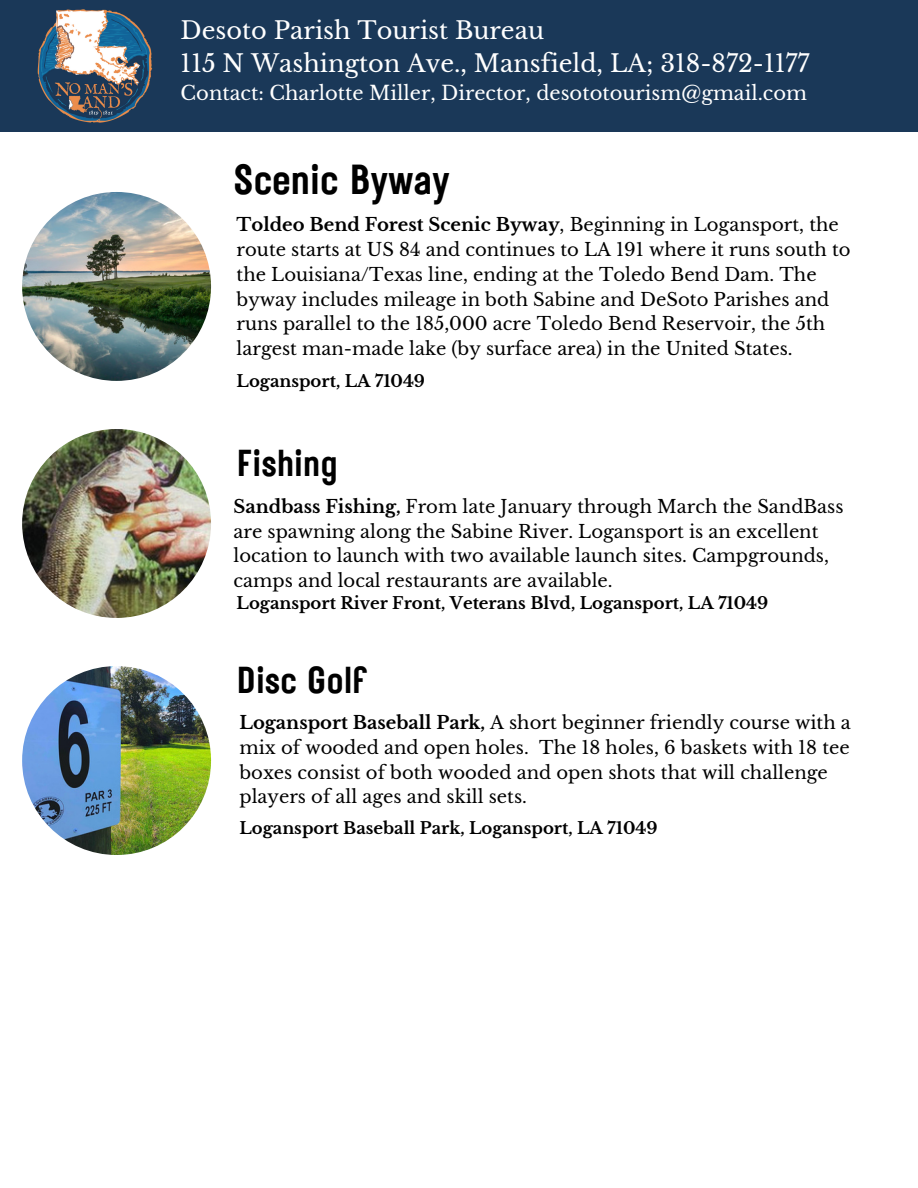
<style>
.page{position:relative;width:918px;height:1188px;background:#fff}
.page>*{position:absolute;margin:0;border:0;box-sizing:border-box;transform-origin:0 0}
.t1{font:42px "Rustic Printed";color:#000}
.t2{font:37.5px "Rustic Printed";color:#000}
.t3{font:24px "Libre Baskerville";color:#fff}
.t4{font:19.5px "Libre Baskerville";color:#fff}
.t5{font:18px/24.8px "Libre Baskerville";color:#000}
.t6{font:700 16.5px "Libre Baskerville";color:#000}
.s1{font-weight:700}
</style>
<div class="page">
<div style="left:0;top:0;width:918px;height:132px;background:#1a3858"></div>
<img style="left:37px;top:9px;width:116px;height:114px">
<img style="left:22px;top:192px;width:189px;height:189px;border-radius:50%">
<img style="left:22px;top:429px;width:189px;height:189px;border-radius:50%">
<img style="left:22px;top:666px;width:189px;height:189px;border-radius:50%">
<p class="t3" style="left:181px;top:16px;width:365px">Desoto Parish Tourist Bureau</p>
<p class="t3" style="left:181px;top:49px;width:630px">115 N Washington Ave., Mansfield, LA; 318-872-1177</p>
<p class="t4" style="left:181px;top:81px;width:628px">Contact: Charlotte Miller, Director, desototourism@gmail.com</p>
<p class="t1" style="left:234px;top:151px;width:218px">Scenic Byway</p>
<p class="t5" style="left:237px;top:213px;width:615px"><span class="s1">Toldeo Bend Forest Scenic Byway</span>, Beginning in Logansport, the route starts at US 84 and continues to LA 191 where it runs south to the Louisiana/Texas line, ending at the Toledo Bend Dam. The byway includes mileage in both Sabine and DeSoto Parishes and runs parallel to the 185,000 acre Toledo Bend Reservoir, the 5th largest man-made lake (by surface area) in the United States.</p>
<p class="t6" style="left:237px;top:371px;width:190px">Logansport, LA 71049</p>
<p class="t2" style="left:237px;top:437px;width:103px">Fishing</p>
<p class="t5" style="left:234px;top:494px;width:612px"><span class="s1">Sandbass Fishing,</span> From late January through March the SandBass are spawning along the Sabine River. Logansport is an excellent location to launch with two available launch sites. Campgrounds, camps and local restaurants are available.</p>
<p class="t6" style="left:237px;top:593px;width:533px">Logansport River Front, Veterans Blvd, Logansport, LA 71049</p>
<p class="t2" style="left:237px;top:655px;width:133px">Disc Golf</p>
<p class="t5" style="left:239px;top:710px;width:613px"><span class="s1">Logansport Baseball Park,</span> A short beginner friendly course with a mix of wooded and open holes. The 18 holes, 6 baskets with 18 tee boxes consist of both wooded and open shots that will challenge players of all ages and skill sets.</p>
<p class="t6" style="left:239px;top:818px;width:420px">Logansport Baseball Park, Logansport, LA 71049</p>
</div>
